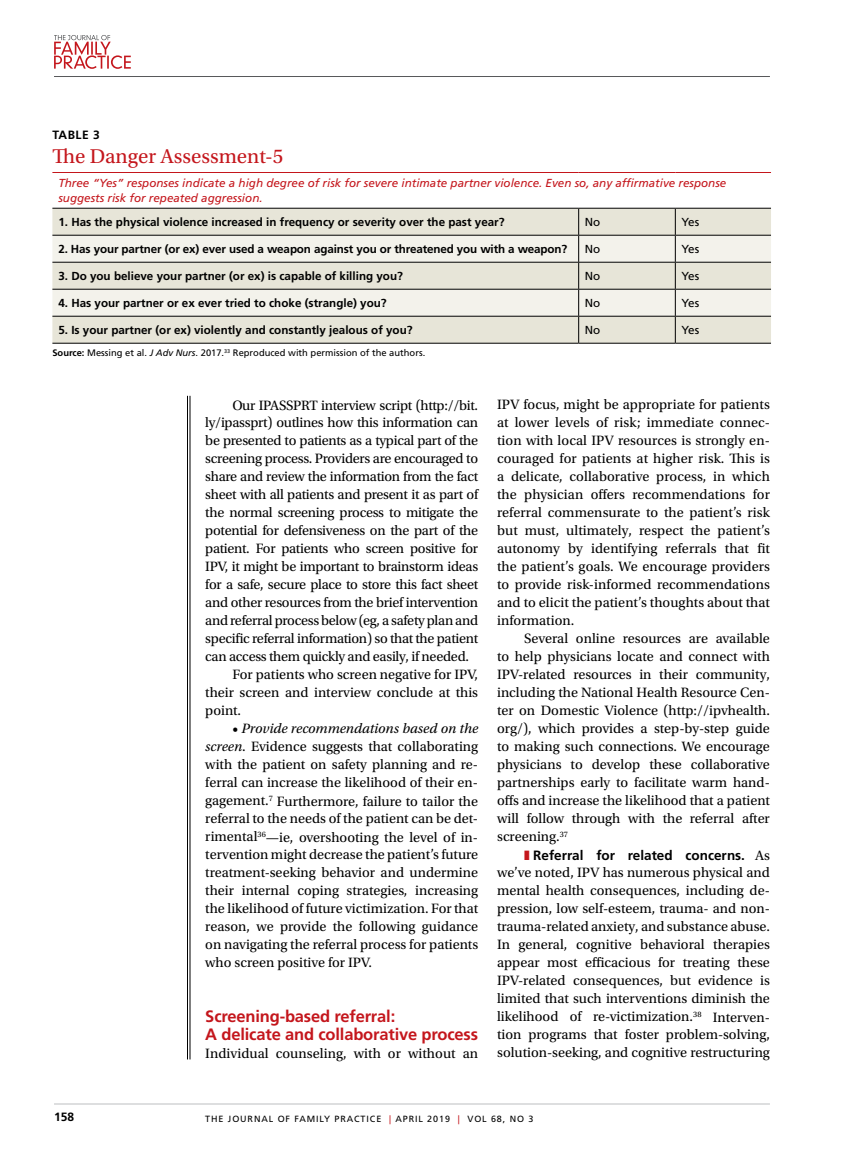
<style>
.page{position:relative;width:851px;height:1161px;background:#fff}
.page>*{position:absolute;margin:0;border:0;box-sizing:border-box;transform-origin:0 0}
.t1{font:21px "Utopia Std";color:#c4161c}
.t2{font:700 16.5px/18px "Frutiger LT Std";letter-spacing:-.01em;color:#c4161c}
.t3{font:14.25px/18px "Utopia Std";letter-spacing:-.02em;color:#000;text-align:justify}
.t4{font:14.25px "Utopia Std";color:#000}
.t5{font:14.25px "Utopia Std";letter-spacing:.005em;color:#000}
.t6{font:700 13.5px "Frutiger LT Std";color:#000}
.t7{font:700 12px "Frutiger LT Std";letter-spacing:.02em;color:#000}
.t8{font:700 11.7px "Frutiger LT Std";color:#000}
.t9{font:italic 11.7px/15px "Frutiger LT Std";color:#c4161c}
.t10{font:11.7px "Frutiger LT Std";color:#000}
.t11{font:9.3px "Frutiger LT Std";color:#000}
.t12{font:9px "Frutiger LT Std";letter-spacing:.1em;color:#000}
.s1{font-weight:700}
.s2{font-style:italic}
.s3{color:#c4161c}
.s4{font-family:"Utopia Std";font-weight:400;font-size:14.25px}
</style>
<div class="page">
<svg style="left:54px;top:35px;width:77px;height:34px"></svg>
<hr style="left:54px;top:76px;width:716px;height:1px;background:#58595b">
<hr style="left:54px;top:1104px;width:716px;height:1px;background:#bcbec0">
<hr style="left:190px;top:396px;width:1px;height:663px;background:#000">
<hr style="left:187px;top:396px;width:1px;height:663px;background:#000">
<div style="left:52px;top:209px;width:719px;height:134px;background:#e7e5d8"></div>
<svg style="left:52px;top:236px;width:719px;height:80px;background:#eceae2"></svg>
<hr style="left:52px;top:208px;width:526px;height:1px;background:#000">
<hr style="left:578px;top:208px;width:97px;height:1px;background:#000">
<hr style="left:675px;top:208px;width:96px;height:1px;background:#000">
<hr style="left:52px;top:235px;width:526px;height:1px;background:#000">
<hr style="left:578px;top:235px;width:97px;height:1px;background:#000">
<hr style="left:675px;top:235px;width:96px;height:1px;background:#000">
<hr style="left:52px;top:262px;width:526px;height:1px;background:#000">
<hr style="left:578px;top:262px;width:97px;height:1px;background:#000">
<hr style="left:675px;top:262px;width:96px;height:1px;background:#000">
<hr style="left:52px;top:289px;width:526px;height:1px;background:#000">
<hr style="left:578px;top:289px;width:97px;height:1px;background:#000">
<hr style="left:675px;top:289px;width:96px;height:1px;background:#000">
<hr style="left:52px;top:316px;width:526px;height:1px;background:#000">
<hr style="left:578px;top:316px;width:97px;height:1px;background:#000">
<svg style="left:578px;top:209px;width:1px;height:134px"></svg>
<hr style="left:675px;top:316px;width:96px;height:1px;background:#000">
<svg style="left:675px;top:209px;width:1px;height:134px"></svg>
<hr style="left:52px;top:172px;width:526px;height:1px;background:#c4161c">
<hr style="left:578px;top:172px;width:97px;height:1px;background:#c4161c">
<hr style="left:675px;top:172px;width:96px;height:1px;background:#c4161c">
<hr style="left:52px;top:343px;width:526px;height:1px;background:#000">
<hr style="left:578px;top:343px;width:97px;height:1px;background:#000">
<hr style="left:675px;top:343px;width:96px;height:1px;background:#000">
<p class="t7" style="left:52px;top:128px;width:49px">TABLE 3</p>
<h1 class="t1" style="left:52px;top:145px;width:232px">The Danger Assessment-5</h1>
<p class="t9" style="left:58px;top:176px;width:669px">Three “Yes” responses indicate a high degree of risk for severe intimate partner violence. Even so, any affirmative response suggests risk for repeated aggression.</p>
<p class="t8" style="left:58px;top:215px;width:447px">1. Has the physical violence increased in frequency or severity over the past year?</p>
<p class="t10" style="left:584px;top:215px;width:17px">No</p>
<p class="t10" style="left:681px;top:215px;width:19px">Yes</p>
<p class="t8" style="left:58px;top:242px;width:510px">2. Has your partner (or ex) ever used a weapon against you or threatened you with a weapon?</p>
<p class="t10" style="left:584px;top:242px;width:17px">No</p>
<p class="t10" style="left:681px;top:242px;width:19px">Yes</p>
<p class="t8" style="left:58px;top:269px;width:346px">3. Do you believe your partner (or ex) is capable of killing you?</p>
<p class="t10" style="left:584px;top:269px;width:17px">No</p>
<p class="t10" style="left:681px;top:269px;width:19px">Yes</p>
<p class="t8" style="left:58px;top:296px;width:330px">4. Has your partner or ex ever tried to choke (strangle) you?</p>
<p class="t10" style="left:584px;top:296px;width:17px">No</p>
<p class="t10" style="left:681px;top:296px;width:19px">Yes</p>
<p class="t8" style="left:58px;top:323px;width:356px">5. Is your partner (or ex) violently and constantly jealous of you?</p>
<p class="t10" style="left:584px;top:323px;width:17px">No</p>
<p class="t10" style="left:681px;top:323px;width:19px">Yes</p>
<p class="t11" style="left:52px;top:348px;width:374px"><span class="s1">Source:</span> Messing et al. <span class="s2">J Adv Nurs</span>. 2017.<sup>33</sup> Reproduced with permission of the authors.</p>
<p class="t3" style="left:232px;top:396px;width:247px">Our IPASSPRT interview script (http://bit.</p>
<p class="t3" style="left:205px;top:414px;width:274px">ly/ipassprt) outlines how this information can</p>
<p class="t3" style="left:205px;top:432px;width:274px">be presented to patients as a typical part of the</p>
<p class="t3" style="left:205px;top:450px;width:274px">screening process. Providers are encouraged to</p>
<p class="t3" style="left:205px;top:468px;width:274px">share and review the information from the fact</p>
<p class="t3" style="left:205px;top:486px;width:274px">sheet with all patients and present it as part of</p>
<p class="t3" style="left:205px;top:504px;width:274px">the normal screening process to mitigate the</p>
<p class="t3" style="left:205px;top:522px;width:274px">potential for defensiveness on the part of the</p>
<p class="t3" style="left:205px;top:540px;width:274px">patient. For patients who screen positive for</p>
<p class="t3" style="left:205px;top:558px;width:274px">IPV, it might be important to brainstorm ideas</p>
<p class="t3" style="left:205px;top:576px;width:274px">for a safe, secure place to store this fact sheet</p>
<p class="t3" style="left:205px;top:594px;width:274px">and other resources from the brief intervention</p>
<p class="t3" style="left:205px;top:612px;width:274px">and referral process below (eg, a safety plan and</p>
<p class="t3" style="left:205px;top:630px;width:274px">specific referral information) so that the patient</p>
<p class="t3" style="left:205px;top:648px;width:265px">can access them quickly and easily, if needed.</p>
<p class="t4" style="left:232px;top:667px;width:247px">For patients who screen negative for IPV,</p>
<p class="t4" style="left:205px;top:685px;width:274px">their screen and interview conclude at this</p>
<p class="t3" style="left:205px;top:702px;width:37px">point.</p>
<p class="t3" style="left:205px;top:720px;width:274px;text-indent:27px">• <span class="s2">Provide recommendations based on the screen</span>. Evidence suggests that collaborating with the patient on safety planning and re&shy;ferral can increase the likelihood of their en&shy;gagement.<sup>7</sup> Furthermore, failure to tailor the referral to the needs of the patient can be det&shy;rimental<sup>36</sup>—ie, overshooting the level of in&shy;tervention might decrease the patient’s future treatment-seeking behavior and undermine their internal coping strategies, increasing the likelihood of future victimization. For that reason, we provide the following guidance on navigating the referral process for patients who screen positive for IPV.</p>
<p class="t2" style="left:205px;top:1007px;width:274px">Screening-based referral:<br>A delicate and collaborative process</p>
<p class="t5" style="left:205px;top:1045px;width:274px">Individual counseling, with or without an</p>
<p class="t3" style="left:497px;top:396px;width:274px">IPV focus, might be appropriate for patients at lower levels of risk; immediate connec&shy;tion with local IPV resources is strongly en&shy;couraged for patients at higher risk. This is a delicate, collaborative process, in which the physician offers recommendations for referral commensurate to the patient’s risk but must, ultimately, respect the patient’s autonomy by identifying referrals that fit the patient’s goals. We encourage providers to provide risk-informed recommendations and to elicit the patient’s thoughts about that information.</p>
<p class="t3" style="left:497px;top:630px;width:274px;text-indent:27px">Several online resources are available to help physicians locate and connect with IPV-related resources in their community, including the National Health Resource Cen&shy;ter on Domestic Violence (http://ipvhealth. org/), which provides a step-by-step guide to making such connections. We encourage physicians to develop these collaborative partnerships early to facilitate warm hand&shy;offs and increase the likelihood that a patient will follow through with the referral after screening.<sup>37</sup></p>
<p class="t6" style="left:524px;top:847px;width:247px"><span class="s3">❚</span> Referral for related concerns. <span class="s4">As</span></p>
<p class="t3" style="left:497px;top:864px;width:274px">we’ve noted, IPV has numerous physical and mental health consequences, including de&shy;pression, low self-esteem, trauma- and non&shy;trauma-related anxiety, and substance abuse.<br>In general, cognitive behavioral therapies appear most efficacious for treating these IPV-related consequences, but evidence is limited that such interventions diminish the likelihood of re-victimization.<sup>38</sup> Interven&shy;tion programs that foster problem-solving, solution-seeking, and cognitive restructuring</p>
<p class="t7" style="left:54px;top:1110px;width:22px">158</p>
<p class="t12" style="left:205px;top:1113px;width:329px">THE JOURNAL OF FAMILY PRACTICE <span class="s3">|</span> APRIL 2019 <span class="s3">|</span> VOL 68, NO 3</p>
</div>
